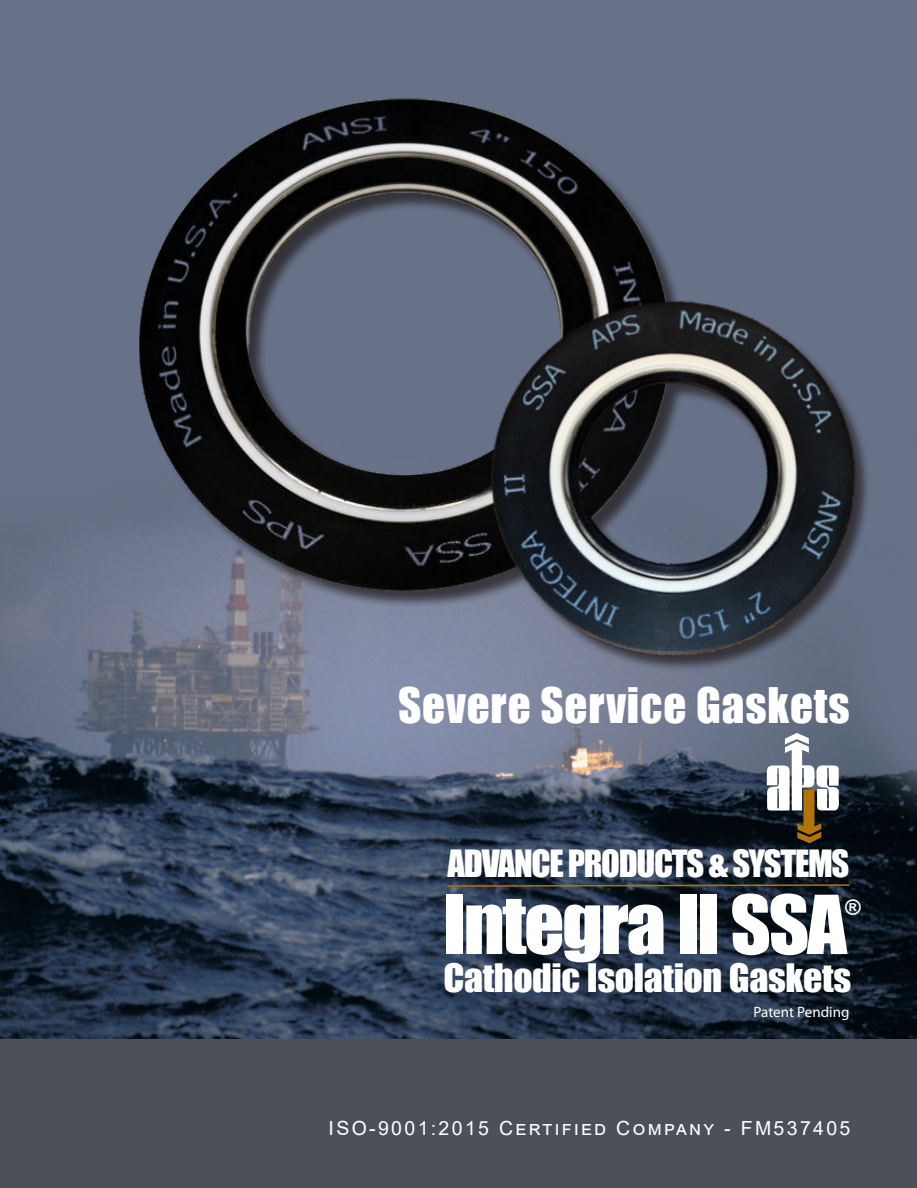
<style>
.page{position:relative;width:917px;height:1188px;background:#fff}
.page>*{position:absolute;margin:0;border:0;box-sizing:border-box;transform-origin:0 0}
.t1{font:75px "Impact";letter-spacing:-.03em;color:#fff;scale:1.05 1}
.t2{font:45px "Impact";letter-spacing:.02em;color:#fff}
.t3{font:36px "Impact";letter-spacing:-.01em;color:#fff;scale:1.05 1}
.t4{font:34.5px "Impact";letter-spacing:-.04em;color:#fff}
.t5{font:21px "Impact";color:#fff}
.t6{font:19.5px "Arial";letter-spacing:.12em;color:#fff}
.t7{font:15px "Myriad Pro";color:#fff}
</style>
<div class="page">
<img style="left:0;top:0;width:916px;height:1039px">
<div style="left:0;top:1039px;width:916px;height:149px;background:#4c5159"></div>
<svg style="left:445px;top:884px;width:405px;height:4px;background:#534428"></svg>
<svg style="left:766px;top:733px;width:72px;height:110px"></svg>
<div style="left:141px;top:101px;width:729px;height:571px;background:#231f20;opacity:.75"></div>
<img style="left:74px;top:66px;width:641px;height:552px">
<img style="left:419px;top:238px;width:491px;height:488px">
<h2 class="t2" style="left:398px;top:686px;width:453px">Severe Service Gaskets</h2>
<h3 class="t4" style="left:447px;top:850px;width:403px">ADVANCE PRODUCTS &amp; SYSTEMS</h3>
<h1 class="t1" style="left:443px;top:893px;width:386px">Integra II SSA</h1>
<p class="t5" style="left:844px;top:898px;width:18px">®</p>
<h3 class="t3" style="left:443px;top:963px;width:389px">Cathodic Isolation Gaskets</h3>
<p class="t7" style="left:753px;top:1007px;width:97px">Patent Pending</p>
<p class="t6" style="left:328px;top:1114px;width:523px">ISO-9001:2015 Certified Company - FM537405</p>
</div>
